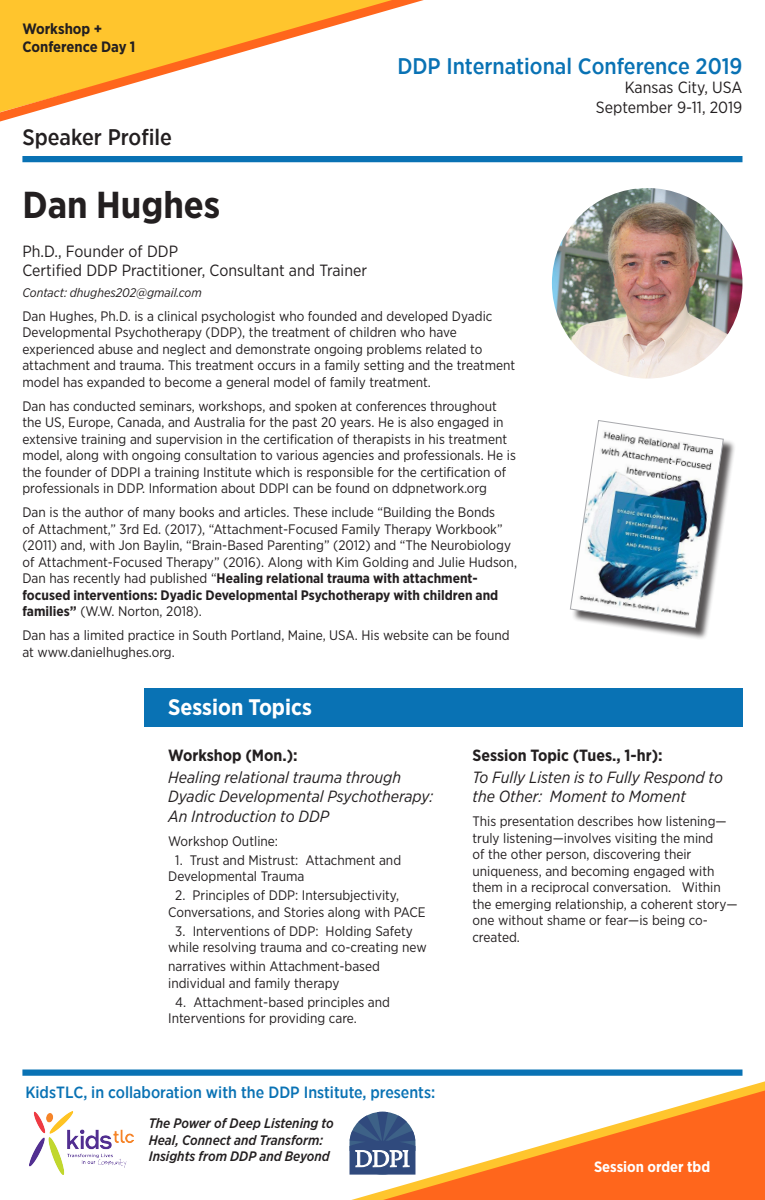
<style>
.page{position:relative;width:765px;height:1200px;background:#fff}
.page>*{position:absolute;margin:0;border:0;box-sizing:border-box;transform-origin:0 0}
.t1{font:700 37.5px "Gotham Narrow";color:#231f20}
.t2{font:500 22.5px "Gotham Narrow";color:#0972b4}
.t3{font:500 22.5px "Gotham Narrow";color:#231f20}
.t4{font:700 22.5px "Gotham Narrow";color:#fff}
.t5{font:italic 16.25px/19.5px "Gotham Narrow";color:#231f20}
.t6{font:16.25px "Gotham Narrow";color:#231f20}
.t7{font:500 16.25px "Gotham Narrow";color:#0972b4}
.t8{font:700 16.25px "Gotham Narrow";color:#231f20}
.t9{font:700 15px "Gotham Narrow";color:#231f20}
.t10{font:700 15px "Gotham Narrow";color:#fff}
.t11{font:13.75px/16.5px "Gotham Narrow";color:#231f20}
.t12{font:italic 500 13.75px "Gotham Narrow";color:#231f20}
.t13{font:italic 12.5px "Gotham Narrow";color:#231f20}
.s1{font-weight:700}
</style>
<div class="page">
<div style="left:22px;top:1069px;width:721px;height:7px;background:#0972b4"></div>
<div style="left:144px;top:688px;width:598px;height:39px;background:#0972b4"></div>
<div style="left:22px;top:156px;width:721px;height:6px;background:#0972b4"></div>
<img style="left:552px;top:188px;width:190px;height:191px;border-radius:95px">
<div style="left:572px;top:422px;width:164px;height:218px;background:#231f20;opacity:.75"></div>
<svg style="left:570px;top:420px;width:154px;height:209px"></svg>
<img style="left:29px;top:1111px;width:105px;height:63px">
<svg style="left:0;top:0;width:424px;height:122px"></svg>
<svg style="left:236px;top:1069px;width:529px;height:131px"></svg>
<p class="t9" style="left:22px;top:20px;width:81px">Workshop +</p>
<p class="t9" style="left:22px;top:38px;width:115px">Conference Day 1</p>
<p class="t3" style="left:22px;top:123px;width:151px">Speaker Profile</p>
<p class="t2" style="left:397px;top:51px;width:347px">DDP International Conference 2019</p>
<p class="t6" style="left:625px;top:77px;width:119px">Kansas City, USA</p>
<p class="t6" style="left:596px;top:97px;width:148px">September 9-11, 2019</p>
<p class="t1" style="left:22px;top:181px;width:199px">Dan Hughes</p>
<p class="t6" style="left:22px;top:241px;width:157px">Ph.D., Founder of DDP</p>
<p class="t6" style="left:22px;top:261px;width:346px">Certified DDP Practitioner, Consultant and Trainer</p>
<p class="t13" style="left:22px;top:285px;width:181px">Contact: dhughes202@gmail.com</p>
<p class="t11" style="left:22px;top:308px;width:494px">Dan Hughes, Ph.D. is a clinical psychologist who founded and developed Dyadic Developmental Psychotherapy (DDP), the treatment of children who have experienced abuse and neglect and demonstrate ongoing problems related to attachment and trauma. This treatment occurs in a family setting and the treatment model has expanded to become a general model of family treatment.</p>
<p class="t11" style="left:22px;top:398px;width:495px">Dan has conducted seminars, workshops, and spoken at conferences throughout the US, Europe, Canada, and Australia for the past 20 years. He is also engaged in extensive training and supervision in the certification of therapists in his treatment model, along with ongoing consultation to various agencies and professionals. He is the founder of DDPI a training Institute which is responsible for the certification of professionals in DDP. Information about DDPI can be found on ddpnetwork.org</p>
<p class="t11" style="left:22px;top:504px;width:496px">Dan is the author of many books and articles. These include “Building the Bonds<br>of Attachment,” 3rd Ed. (2017), “Attachment-Focused Family Therapy Workbook” (2011) and, with Jon Baylin, “Brain-Based Parenting” (2012) and “The Neurobiology of Attachment-Focused Therapy” (2016). Along with Kim Golding and Julie Hudson, Dan has recently had published “<span class="s1">Healing relational trauma with attachment&shy;focused interventions: Dyadic Developmental Psychotherapy with children and families”</span> (W.W. Norton, 2018).</p>
<p class="t11" style="left:22px;top:627px;width:489px">Dan has a limited practice in South Portland, Maine, USA. His website can be found at www.danielhughes.org.</p>
<p class="t4" style="left:168px;top:693px;width:145px">Session Topics</p>
<p class="t8" style="left:168px;top:745px;width:131px">Workshop (Mon.):</p>
<p class="t5" style="left:168px;top:767px;width:267px">Healing relational trauma through<br>Dyadic Developmental Psychotherapy:<br>An Introduction to DDP</p>
<p class="t11" style="left:168px;top:833px;width:111px">Workshop Outline:</p>
<p class="t11" style="left:168px;top:852px;width:235px;text-indent:7px">1. Trust and Mistrust: Attachment and<br>Developmental Trauma</p>
<p class="t11" style="left:168px;top:887px;width:259px;text-indent:7px">2. Principles of DDP: Intersubjectivity,<br>Conversations, and Stories along with PACE</p>
<p class="t11" style="left:168px;top:923px;width:260px;text-align:center">3. Interventions of DDP: Holding Safety while resolving trauma and co-creating new</p>
<p class="t11" style="left:168px;top:958px;width:213px">narratives within Attachment-based individual and family therapy</p>
<p class="t11" style="left:168px;top:994px;width:223px;text-indent:7px">4. Attachment-based principles and<br>Interventions for providing care.</p>
<p class="t8" style="left:472px;top:745px;width:192px">Session Topic (Tues., 1-hr):</p>
<p class="t5" style="left:472px;top:767px;width:252px">To Fully Listen is to Fully Respond to the Other: Moment to Moment</p>
<p class="t11" style="left:472px;top:813px;width:267px">This presentation describes how listening— truly listening—involves visiting the mind<br>of the other person, discovering their uniqueness, and becoming engaged with them in a reciprocal conversation. Within the emerging relationship, a coherent story— one without shame or fear—is being co&shy;created.</p>
<p class="t7" style="left:25px;top:1082px;width:411px">KidsTLC, in collaboration with the DDP Institute, presents:</p>
<p class="t12" style="left:149px;top:1114px;width:187px">The Power of Deep Listening to</p>
<p class="t12" style="left:149px;top:1131px;width:176px">Heal, Connect and Transform:</p>
<p class="t12" style="left:149px;top:1147px;width:183px">Insights from DDP and Beyond</p>
<p class="t10" style="left:594px;top:1157px;width:118px">Session order tbd</p>
</div>
